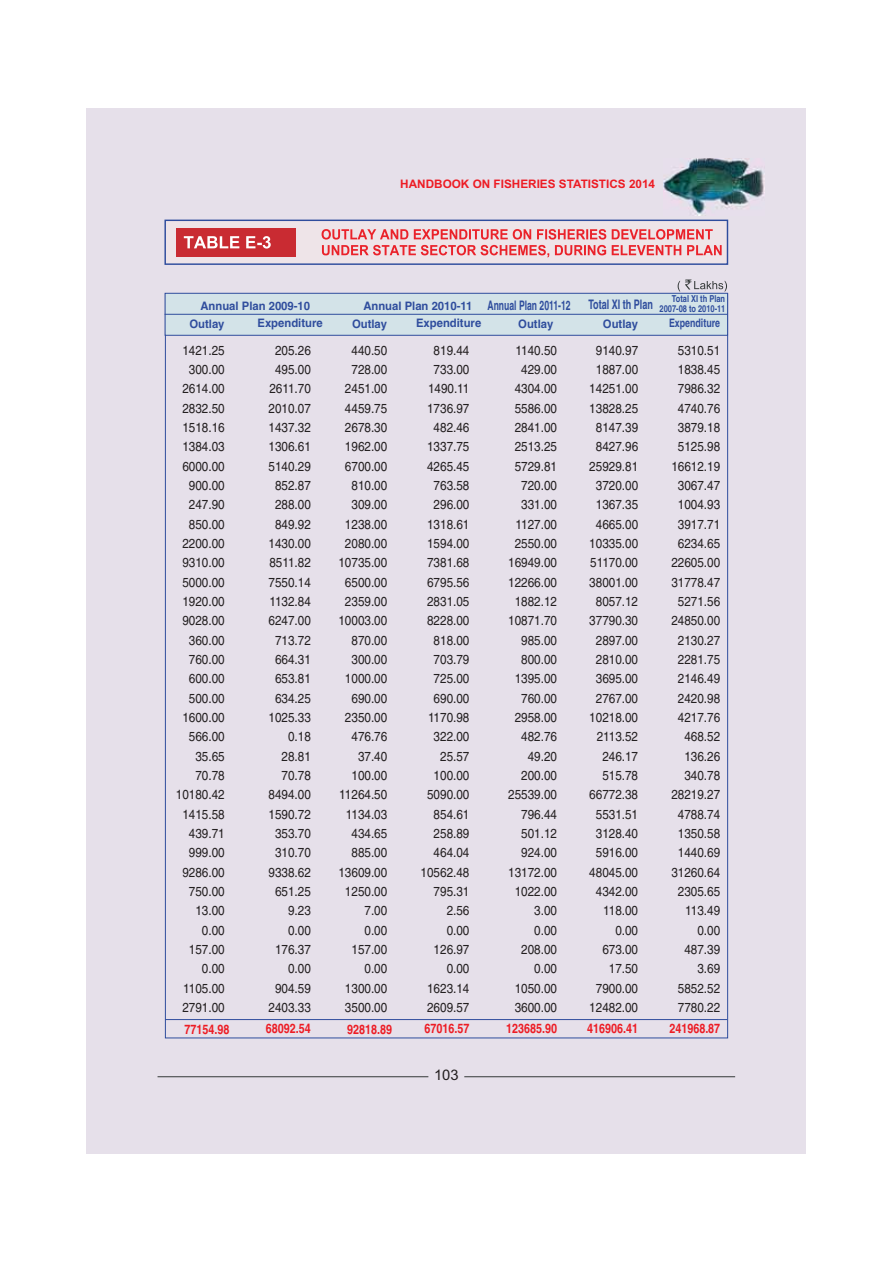
<style>
.page{position:relative;width:893px;height:1263px;background:#fff}
.page>*{position:absolute;margin:0;border:0;box-sizing:border-box;transform-origin:0 0}
.t1{font:14.55px "Arial";color:#231f20}
.t2{font:13.2px/19.4px "Switzerland";color:#231f20;text-align:right;scale:.89 1}
.t3{font:700 13.2px "Switzerland";color:#ed1c24;scale:.82 1}
.t4{font:700 13.2px "Switzerland";color:#2f4d9d;scale:.66 1}
.t5{font:700 13.2px "Switzerland";color:#2f4d9d;scale:.69 1}
.t6{font:700 11.7px/16.8px "Switzerland";color:#2f4d9d}
.t7{font:700 11.7px "Arial";color:#ed1c24}
.t8{font:700 11.7px "Switzerland";color:#2f4d9d;scale:.76 1}
.t9{font:700 9.6px/9.6px "Switzerland";color:#2f4d9d;text-align:right;scale:.78 1}
</style>
<div class="page">
<div style="left:87px;top:109px;width:719px;height:1045px;background:#e6e0ea"></div>
<hr style="left:464px;top:1076px;width:271px;height:1px;background:#343938">
<hr style="left:158px;top:1076px;width:270px;height:1px;background:#343938">
<div style="left:165px;top:220px;width:562px;height:44px;background:#eee4e8"></div>
<div style="left:164px;top:220px;width:564px;height:45px;border:1px solid #2f4d9d"></div>
<svg style="left:322px;top:229px;width:400px;height:29px"></svg>
<div style="left:176px;top:228px;width:119px;height:28px;background:#c92b32"></div>
<svg style="left:184px;top:236px;width:87px;height:13px"></svg>
<svg style="left:678px;top:280px;width:49px;height:12px"></svg>
<svg style="left:164px;top:293px;width:564px;height:727px"></svg>
<hr style="left:165px;top:314px;width:562px;height:1px;background:#2f4d9d">
<img style="left:663px;top:158px;width:102px;height:58px">
<p class="t7" style="left:400px;top:180px;width:256px">HANDBOOK ON FISHERIES STATISTICS 2014</p>
<p class="t6" style="left:257px;top:299px;width:67px;text-indent:-57px">Annual Plan 2009-10<br>Expenditure</p>
<p class="t4" style="left:487px;top:301px;width:128px">Annual Plan 2011-12</p>
<p class="t5" style="left:588px;top:300px;width:95px">Total XI th Plan</p>
<p class="t9" style="left:659px;top:295px;width:86px">Total XI th Plan<br>2007-08 to 2010-11</p>
<p class="t6" style="left:416px;top:299px;width:67px;text-indent:-53px">Annual Plan 2010-11<br>Expenditure</p>
<p class="t6" style="left:189px;top:316px;width:37px">Outlay</p>
<p class="t6" style="left:352px;top:316px;width:37px">Outlay</p>
<p class="t6" style="left:518px;top:316px;width:37px">Outlay</p>
<p class="t6" style="left:603px;top:316px;width:37px">Outlay</p>
<p class="t8" style="left:669px;top:319px;width:69px">Expenditure</p>
<p class="t2" style="left:176px;top:342px;width:56px">1421.25<br>300.00<br>2614.00<br>2832.50<br>1518.16<br>1384.03<br>6000.00<br>900.00<br>247.90<br>850.00<br>2200.00<br>9310.00<br>5000.00<br>1920.00<br>9028.00<br>360.00<br>760.00<br>600.00<br>500.00<br>1600.00<br>566.00<br>35.65<br>70.78<br>10180.42<br>1415.58<br>439.71<br>999.00<br>9286.00<br>750.00<br>13.00<br>0.00<br>157.00<br>0.00<br>1105.00<br>2791.00</p>
<p class="t2" style="left:268px;top:342px;width:49px">205.26<br>495.00<br>2611.70<br>2010.07<br>1437.32<br>1306.61<br>5140.29<br>852.87<br>288.00<br>849.92<br>1430.00<br>8511.82<br>7550.14<br>1132.84<br>6247.00<br>713.72<br>664.31<br>653.81<br>634.25<br>1025.33<br>0.18<br>28.81<br>70.78<br>8494.00<br>1590.72<br>353.70<br>310.70<br>9338.62<br>651.25<br>9.23<br>0.00<br>176.37<br>0.00<br>904.59<br>2403.33</p>
<p class="t3" style="left:185px;top:1024px;width:56px">77154.98</p>
<p class="t3" style="left:266px;top:1023px;width:56px">68092.54</p>
<p class="t2" style="left:338px;top:342px;width:56px">440.50<br>728.00<br>2451.00<br>4459.75<br>2678.30<br>1962.00<br>6700.00<br>810.00<br>309.00<br>1238.00<br>2080.00<br>10735.00<br>6500.00<br>2359.00<br>10003.00<br>870.00<br>300.00<br>1000.00<br>690.00<br>2350.00<br>476.76<br>37.40<br>100.00<br>11264.50<br>1134.03<br>434.65<br>885.00<br>13609.00<br>1250.00<br>7.00<br>0.00<br>157.00<br>0.00<br>1300.00<br>3500.00</p>
<p class="t2" style="left:421px;top:342px;width:56px">819.44<br>733.00<br>1490.11<br>1736.97<br>482.46<br>1337.75<br>4265.45<br>763.58<br>296.00<br>1318.61<br>1594.00<br>7381.68<br>6795.56<br>2831.05<br>8228.00<br>818.00<br>703.79<br>725.00<br>690.00<br>1170.98<br>322.00<br>25.57<br>100.00<br>5090.00<br>854.61<br>258.89<br>464.04<br>10562.48<br>795.31<br>2.56<br>0.00<br>126.97<br>0.00<br>1623.14<br>2609.57</p>
<p class="t2" style="left:508px;top:342px;width:56px">1140.50<br>429.00<br>4304.00<br>5586.00<br>2841.00<br>2513.25<br>5729.81<br>720.00<br>331.00<br>1127.00<br>2550.00<br>16949.00<br>12266.00<br>1882.12<br>10871.70<br>985.00<br>800.00<br>1395.00<br>760.00<br>2958.00<br>482.76<br>49.20<br>200.00<br>25539.00<br>796.44<br>501.12<br>924.00<br>13172.00<br>1022.00<br>3.00<br>0.00<br>208.00<br>0.00<br>1050.00<br>3600.00</p>
<p class="t2" style="left:589px;top:342px;width:56px">9140.97<br>1887.00<br>14251.00<br>13828.25<br>8147.39<br>8427.96<br>25929.81<br>3720.00<br>1367.35<br>4665.00<br>10335.00<br>51170.00<br>38001.00<br>8057.12<br>37790.30<br>2897.00<br>2810.00<br>3695.00<br>2767.00<br>10218.00<br>2113.52<br>246.17<br>515.78<br>66772.38<br>5531.51<br>3128.40<br>5916.00<br>48045.00<br>4342.00<br>118.00<br>0.00<br>673.00<br>17.50<br>7900.00<br>12482.00</p>
<p class="t2" style="left:671px;top:342px;width:56px">5310.51<br>1838.45<br>7986.32<br>4740.76<br>3879.18<br>5125.98<br>16612.19<br>3067.47<br>1004.93<br>3917.71<br>6234.65<br>22605.00<br>31778.47<br>5271.56<br>24850.00<br>2130.27<br>2281.75<br>2146.49<br>2420.98<br>4217.76<br>468.52<br>136.26<br>340.78<br>28219.27<br>4788.74<br>1350.58<br>1440.69<br>31260.64<br>2305.65<br>113.49<br>0.00<br>487.39<br>3.69<br>5852.52<br>7780.22</p>
<p class="t3" style="left:347px;top:1024px;width:56px">92818.89</p>
<p class="t3" style="left:424px;top:1023px;width:56px">67016.57</p>
<p class="t3" style="left:506px;top:1023px;width:64px">123685.90</p>
<p class="t3" style="left:669px;top:1023px;width:64px">241968.87</p>
<p class="t3" style="left:587px;top:1023px;width:64px">416906.41</p>
<p class="t1" style="left:434px;top:1069px;width:26px">103</p>
</div>
